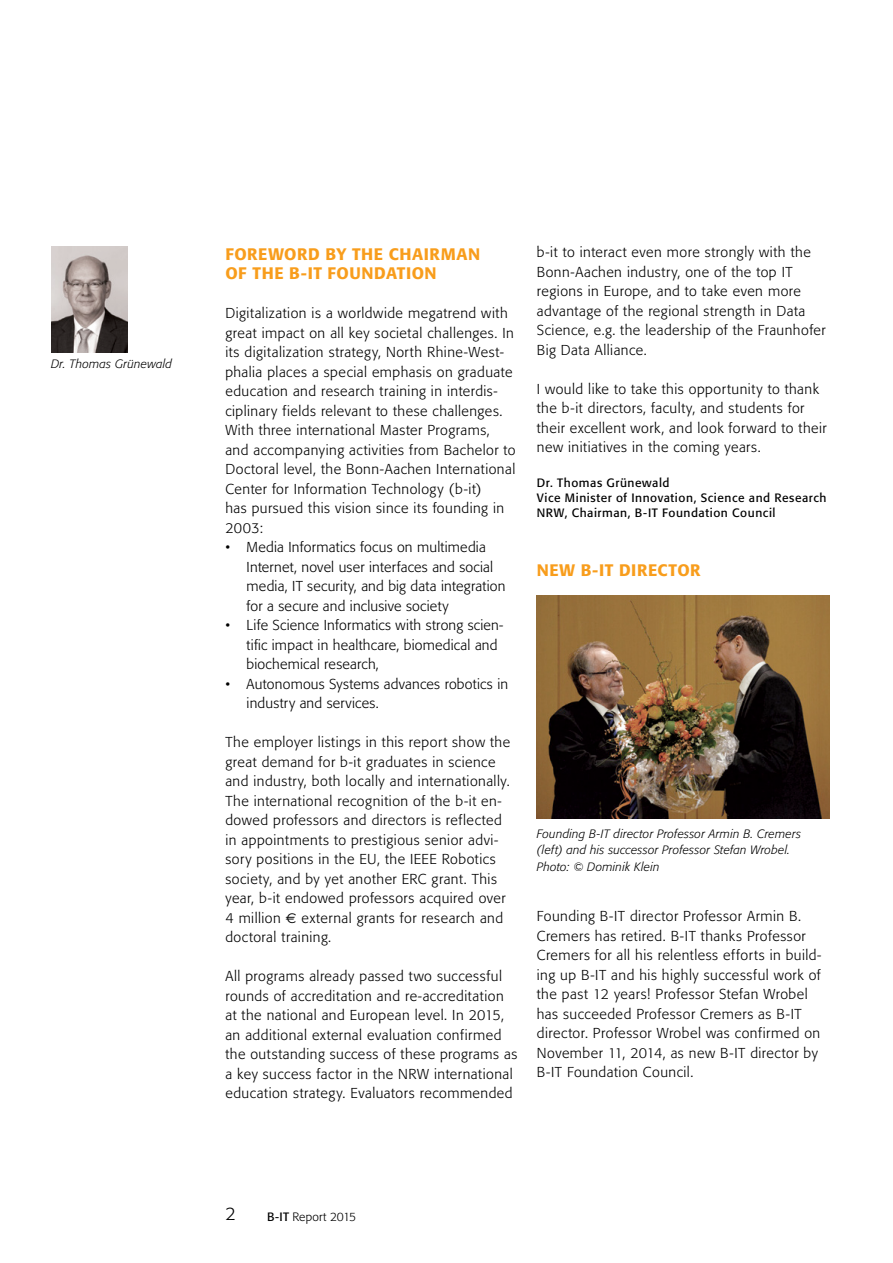
<style>
.page{position:relative;width:893px;height:1263px;background:#fff}
.page>*{position:absolute;margin:0;border:0;box-sizing:border-box;transform-origin:0 0}
.t1{font:300 18px "Formata BQ";color:#000}
.t2{font:500 16.5px/19.8px "Formata BQ";letter-spacing:.035em;color:#f89d1c}
.t3{font:300 14.25px/19.5px "Formata BQ";letter-spacing:.035em;color:#000}
.t4{font:300 14.25px/19.5px "Formata BQ";letter-spacing:.015em;color:#000}
.t5{font:italic 300 12px/16.5px "Formata BQ";letter-spacing:.02em;color:#000}
.t6{font:12px/15px "Formata BQ";letter-spacing:.045em;color:#000}
.t7{font:300 12px "Formata BQ";letter-spacing:.005em;color:#000}
.s1{font-family:"Euro Sans";font-weight:400}
.s2{font-weight:400}
</style>
<div class="page">
<img style="left:51px;top:247px;width:77px;height:106px">
<img style="left:537px;top:595px;width:292px;height:224px">
<p class="t5" style="left:51px;top:355px;width:123px">Dr. Thomas Grünewald</p>
<p class="t2" style="left:225px;top:244px;width:256px">FOREWORD BY THE CHAIRMAN<br>OF THE B-IT FOUNDATION</p>
<p class="t3" style="left:225px;top:304px;width:292px">Digitalization is a worldwide megatrend with great impact on all key societal challenges. In its digitalization strategy, North Rhine-West&shy;phalia places a special emphasis on graduate education and research training in interdis&shy;ciplinary fields relevant to these challenges.<br>With three international Master Programs, and accompanying activities from Bachelor to Doctoral level, the Bonn-Aachen International Center for Information Technology (b-it)<br>has pursued this vision since its founding in 2003:</p>
<p class="t4" style="left:247px;top:538px;width:260px;text-indent:-21px">• Media Informatics focus on multimedia Internet, novel user interfaces and social media, IT security, and big data integration for a secure and inclusive society</p>
<p class="t4" style="left:247px;top:616px;width:258px;text-indent:-21px">• Life Science Informatics with strong scien&shy;tific impact in healthcare, biomedical and biochemical research,</p>
<p class="t4" style="left:247px;top:674px;width:263px;text-indent:-21px">• Autonomous Systems advances robotics in industry and services.</p>
<p class="t3" style="left:225px;top:733px;width:286px">The employer listings in this report show the great demand for b-it graduates in science and industry, both locally and internationally.<br>The international recognition of the b-it en&shy;dowed professors and directors is reflected in appointments to prestigious senior advi&shy;sory positions in the EU, the IEEE Robotics society, and by yet another ERC grant. This year, b-it endowed professors acquired over 4 million <span class="s1">€</span> external grants for research and doctoral training.</p>
<p class="t3" style="left:225px;top:967px;width:293px">All programs already passed two successful rounds of accreditation and re-accreditation at the national and European level. In 2015, an additional external evaluation confirmed the outstanding success of these programs as a key success factor in the NRW international education strategy. Evaluators recommended</p>
<p class="t3" style="left:537px;top:243px;width:290px">b-it to interact even more strongly with the Bonn-Aachen industry, one of the top IT regions in Europe, and to take even more advantage of the regional strength in Data Science, e.g. the leadership of the Fraunhofer Big Data Alliance.</p>
<p class="t3" style="left:537px;top:379px;width:291px">I would like to take this opportunity to thank the b-it directors, faculty, and students for their excellent work, and look forward to their new initiatives in the coming years.</p>
<p class="t6" style="left:537px;top:475px;width:291px">Dr. Thomas Grünewald<br>Vice Minister of Innovation, Science and Research<br>NRW, Chairman, B-IT Foundation Council</p>
<p class="t2" style="left:537px;top:560px;width:165px">NEW B-IT DIRECTOR</p>
<p class="t5" style="left:537px;top:826px;width:266px">Founding B-IT director Professor Armin B. Cremers (left) and his successor Professor Stefan Wrobel.<br>Photo: © Dominik Klein</p>
<p class="t3" style="left:537px;top:907px;width:286px">Founding B-IT director Professor Armin B.<br>Cremers has retired. B-IT thanks Professor Cremers for all his relentless efforts in build&shy;ing up B-IT and his highly successful work of the past 12 years! Professor Stefan Wrobel has succeeded Professor Cremers as B-IT director. Professor Wrobel was confirmed on November 11, 2014, as new B-IT director by B-IT Foundation Council.</p>
<p class="t1" style="left:225px;top:1203px;width:12px">2</p>
<p class="t7" style="left:267px;top:1209px;width:91px"><span class="s2">B-IT</span> Report 2015</p>
</div>
